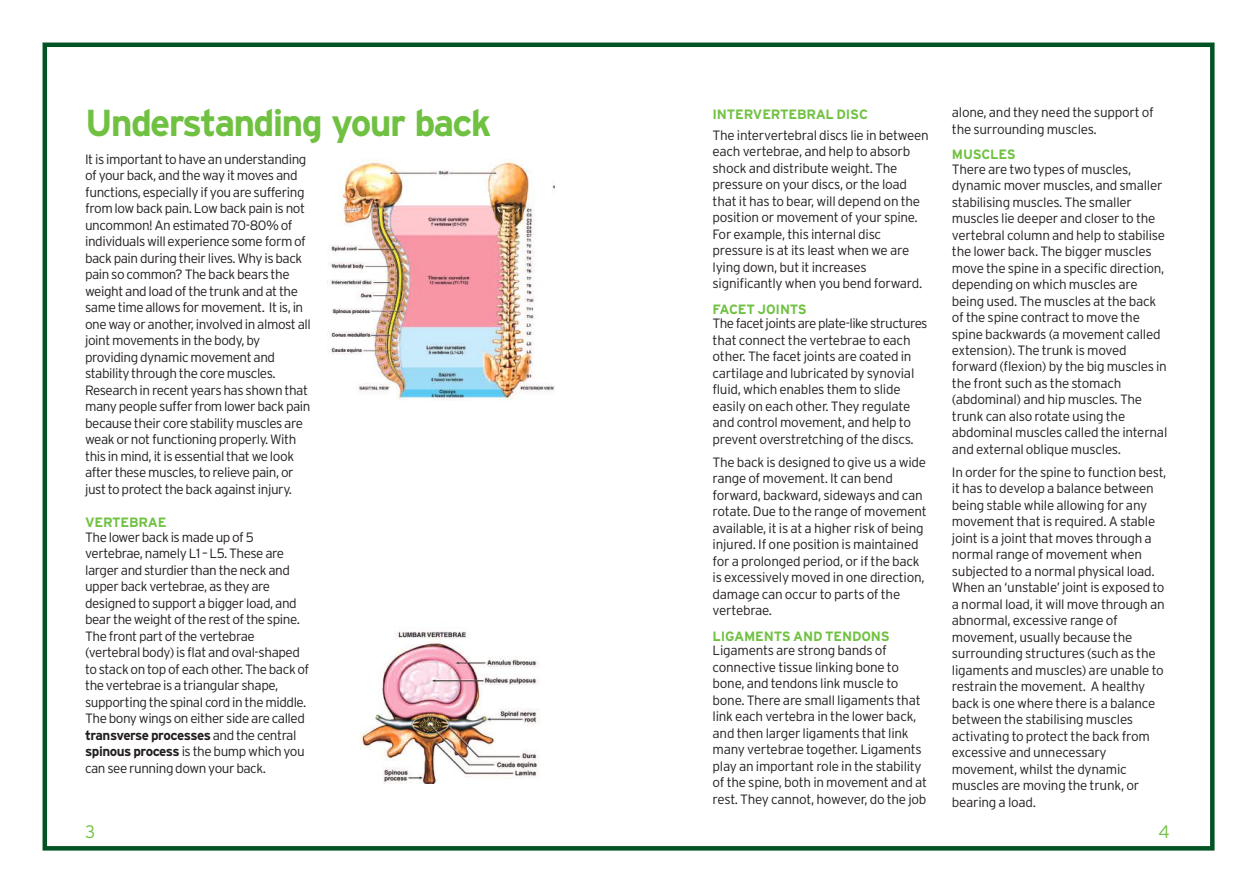
<style>
.page{position:relative;width:1255px;height:893px;background:#fff}
.page>*{position:absolute;margin:0;border:0;box-sizing:border-box;transform-origin:0 0}
.t1{font:700 37.5px "Interstate";letter-spacing:-.05em;color:#70c142}
.t2{font:300 18px "Interstate";color:#70c142}
.t3{font:300 13.5px/16.5px "Interstate";letter-spacing:-.025em;color:#241f1f}
.t4{font:700 13.5px "Interstate";letter-spacing:-.015em;color:#70c142}
.s1{font-weight:700}
</style>
<div class="page">
<div style="left:43px;top:43px;width:1171px;height:808px;border:4px solid #005323"></div>
<img style="left:327px;top:158px;width:227px;height:243px">
<img style="left:358px;top:631px;width:182px;height:153px">
<h1 class="t1" style="left:85px;top:102px;width:408px">Understanding your back</h1>
<p class="t3" style="left:85px;top:151px;width:227px">It is important to have an understanding of your back, and the way it moves and functions, especially if you are suffering from low back pain. Low back pain is not uncommon! An estimated 70-80% of individuals will experience some form of back pain during their lives. Why is back pain so common? The back bears the weight and load of the trunk and at the same time allows for movement. It is, in one way or another, involved in almost all joint movements in the body, by providing dynamic movement and stability through the core muscles.<br>Research in recent years has shown that many people suffer from lower back pain because their core stability muscles are weak or not functioning properly. With this in mind, it is essential that we look after these muscles, to relieve pain, or just to protect the back against injury.</p>
<p class="t4" style="left:85px;top:515px;width:83px">VERTEBRAE</p>
<p class="t3" style="left:85px;top:529px;width:226px">The lower back is made up of 5 vertebrae, namely L1 – L5. These are larger and sturdier than the neck and upper back vertebrae, as they are designed to support a bigger load, and bear the weight of the rest of the spine.<br>The front part of the vertebrae (vertebral body) is flat and oval-shaped to stack on top of each other. The back of the vertebrae is a triangular shape, supporting the spinal cord in the middle.<br>The bony wings on either side are called <span class="s1">transverse processes</span> and the central <span class="s1">spinous process</span> is the bump which you can see running down your back.</p>
<h2 class="t2" style="left:85px;top:821px;width:12px">3</h2>
<p class="t4" style="left:712px;top:107px;width:157px">INTERVERTEBRAL DISC</p>
<p class="t3" style="left:712px;top:127px;width:218px">The intervertebral discs lie in between each vertebrae, and help to absorb shock and distribute weight. The pressure on your discs, or the load that it has to bear, will depend on the position or movement of your spine.<br>For example, this internal disc pressure is at its least when we are lying down, but it increases significantly when you bend forward.</p>
<p class="t4" style="left:712px;top:302px;width:96px">FACET JOINTS</p>
<p class="t3" style="left:712px;top:315px;width:216px">The facet joints are plate-like structures that connect the vertebrae to each other. The facet joints are coated in cartilage and lubricated by synovial fluid, which enables them to slide easily on each other. They regulate and control movement, and help to prevent overstretching of the discs.</p>
<p class="t3" style="left:712px;top:454px;width:216px">The back is designed to give us a wide range of movement. It can bend forward, backward, sideways and can rotate. Due to the range of movement available, it is at a higher risk of being injured. If one position is maintained for a prolonged period, or if the back is excessively moved in one direction, damage can occur to parts of the vertebrae.</p>
<p class="t4" style="left:712px;top:628px;width:178px">LIGAMENTS AND TENDONS</p>
<p class="t3" style="left:712px;top:642px;width:216px">Ligaments are strong bands of connective tissue linking bone to bone, and tendons link muscle to bone. There are small ligaments that link each vertebra in the lower back, and then larger ligaments that link many vertebrae together. Ligaments play an important role in the stability of the spine, both in movement and at rest. They cannot, however, do the job</p>
<p class="t3" style="left:951px;top:104px;width:203px">alone, and they need the support of the surrounding muscles.</p>
<p class="t4" style="left:951px;top:147px;width:65px">MUSCLES</p>
<p class="t3" style="left:951px;top:160px;width:217px">There are two types of muscles, dynamic mover muscles, and smaller stabilising muscles. The smaller muscles lie deeper and closer to the vertebral column and help to stabilise the lower back. The bigger muscles move the spine in a specific direction, depending on which muscles are being used. The muscles at the back of the spine contract to move the spine backwards (a movement called extension). The trunk is moved forward (flexion) by the big muscles in the front such as the stomach (abdominal) and hip muscles. The trunk can also rotate using the abdominal muscles called the internal and external oblique muscles.</p>
<p class="t3" style="left:951px;top:464px;width:216px">In order for the spine to function best, it has to develop a balance between being stable while allowing for any movement that is required. A stable joint is a joint that moves through a normal range of movement when subjected to a normal physical load.<br>When an ‘unstable’ joint is exposed to a normal load, it will move through an abnormal, excessive range of movement, usually because the surrounding structures (such as the ligaments and muscles) are unable to restrain the movement. A healthy back is one where there is a balance between the stabilising muscles activating to protect the back from excessive and unnecessary movement, whilst the dynamic muscles are moving the trunk, or bearing a load.</p>
<h2 class="t2" style="left:1158px;top:821px;width:13px">4</h2>
</div>
